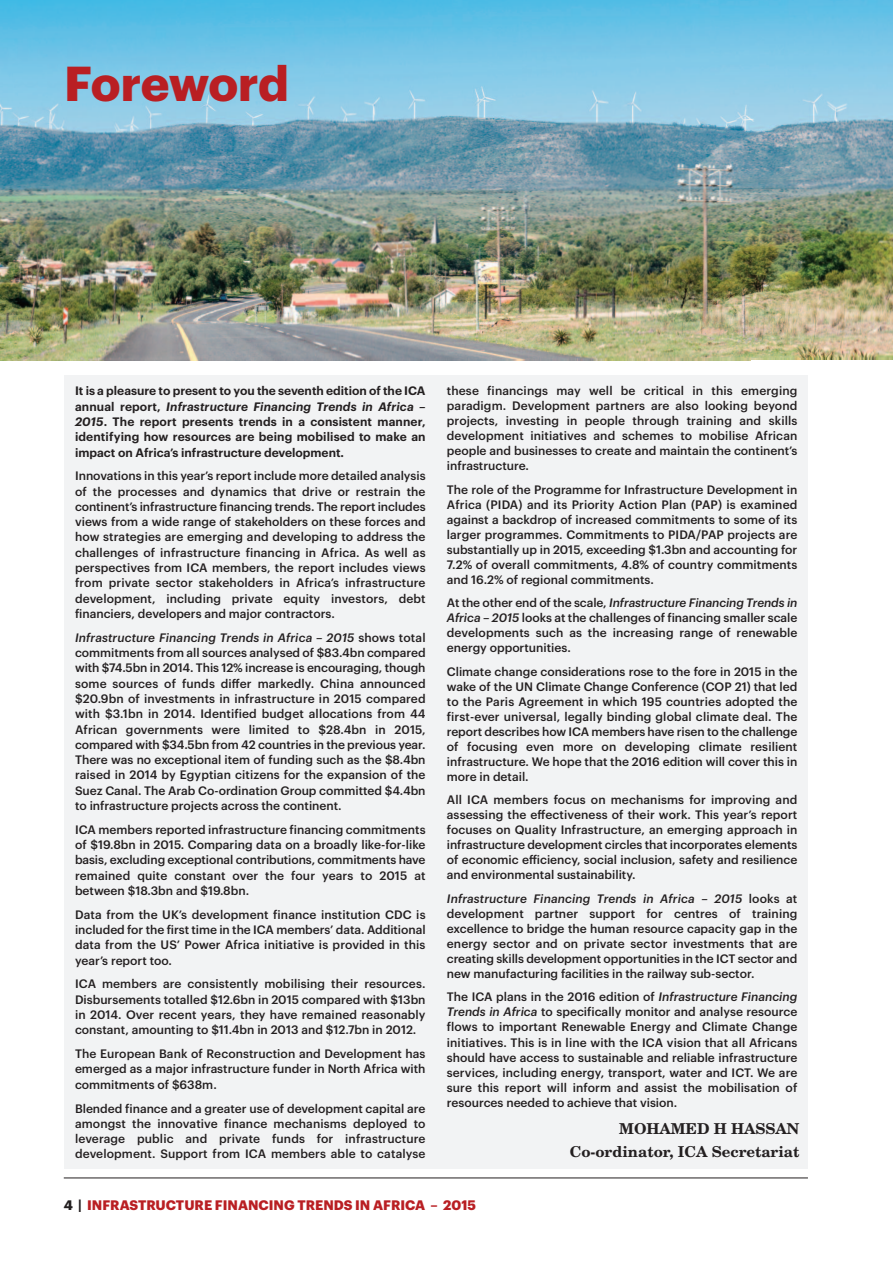
<style>
.page{position:relative;width:893px;height:1263px;background:#fff}
.page>*{position:absolute;margin:0;border:0;box-sizing:border-box;transform-origin:0 0}
.t1{font:700 48px "Graphik";letter-spacing:-.01em;color:#b91f23}
.t2{font:700 15px/23.5px "New Century Schlbk";color:#231f20;text-align:right}
.t3{font:700 13.5px "Graphik";color:#b91f23}
.t4{font:500 12px/15px "Graphik";color:#231f20;text-align:justify}
.t5{font:600 12px/15.3px "Graphik";color:#231f20;text-align:justify}
.s1{font-style:italic}
.s2{color:#231f20}
</style>
<div class="page">
<img style="left:0;top:0;width:893px;height:360px">
<hr style="left:64px;top:1177px;width:744px;height:1px;background:#231f20">
<div style="left:65px;top:375px;width:743px;height:793px;background:#f2f3f4"></div>
<h1 class="t1" style="left:64px;top:65px;width:226px">Foreword</h1>
<p class="t5" style="left:75px;top:384px;width:352px">It is a pleasure to present to you the seventh edition of the ICA annual report, <span class="s1">Infrastructure Financing Trends in Africa – 2015</span>. The report presents trends in a consistent manner, identifying how resources are being mobilised to make an impact on Africa’s infrastructure development.</p>
<p class="t4" style="left:75px;top:469px;width:352px">Innovations in this year’s report include more detailed analysis of the processes and dynamics that drive or restrain the continent’s infrastructure financing trends. The report includes views from a wide range of stakeholders on these forces and how strategies are emerging and developing to address the challenges of infrastructure financing in Africa. As well as perspectives from ICA members, the report includes views from private sector stakeholders in Africa’s infrastructure development, including private equity investors, debt financiers, developers and major contractors.</p>
<p class="t4" style="left:75px;top:631px;width:352px"><span class="s1">Infrastructure Financing Trends in Africa – 2015</span> shows total commitments from all sources analysed of $83.4bn compared with $74.5bn in 2014. This 12% increase is encouraging, though some sources of funds differ markedly. China announced $20.9bn of investments in infrastructure in 2015 compared with $3.1bn in 2014. Identified budget allocations from 44<br>African governments were limited to $28.4bn in 2015, compared with $34.5bn from 42 countries in the previous year.<br>There was no exceptional item of funding such as the $8.4bn raised in 2014 by Egyptian citizens for the expansion of the Suez Canal. The Arab Co-ordination Group committed $4.4bn to infrastructure projects across the continent.</p>
<p class="t4" style="left:75px;top:823px;width:352px">ICA members reported infrastructure financing commitments of $19.8bn in 2015. Comparing data on a broadly like-for-like basis, excluding exceptional contributions, commitments have remained quite constant over the four years to 2015 at between $18.3bn and $19.8bn.</p>
<p class="t4" style="left:75px;top:908px;width:352px">Data from the UK’s development finance institution CDC is included for the first time in the ICA members’ data. Additional data from the US’ Power Africa initiative is provided in this year’s report too.</p>
<p class="t4" style="left:75px;top:977px;width:352px">ICA members are consistently mobilising their resources.<br>Disbursements totalled $12.6bn in 2015 compared with $13bn in 2014. Over recent years, they have remained reasonably constant, amounting to $11.4bn in 2013 and $12.7bn in 2012.</p>
<p class="t4" style="left:75px;top:1047px;width:352px">The European Bank of Reconstruction and Development has emerged as a major infrastructure funder in North Africa with commitments of $638m.</p>
<p class="t4" style="left:75px;top:1101px;width:352px">Blended finance and a greater use of development capital are amongst the innovative finance mechanisms deployed to leverage public and private funds for infrastructure development. Support from ICA members able to catalyse</p>
<p class="t4" style="left:447px;top:384px;width:352px">these financings may well be critical in this emerging paradigm. Development partners are also looking beyond projects, investing in people through training and skills development initiatives and schemes to mobilise African people and businesses to create and maintain the continent’s infrastructure.</p>
<p class="t4" style="left:447px;top:483px;width:352px">The role of the Programme for Infrastructure Development in Africa (PIDA) and its Priority Action Plan (PAP) is examined against a backdrop of increased commitments to some of its larger programmes. Commitments to PIDA/PAP projects are substantially up in 2015, exceeding $1.3bn and accounting for 7.2% of overall commitments, 4.8% of country commitments and 16.2% of regional commitments.</p>
<p class="t4" style="left:447px;top:596px;width:352px">At the other end of the scale, <span class="s1">Infrastructure Financing Trends in Africa – 2015</span> looks at the challenges of financing smaller scale developments such as the increasing range of renewable energy opportunities.</p>
<p class="t4" style="left:447px;top:665px;width:352px">Climate change considerations rose to the fore in 2015 in the wake of the UN Climate Change Conference (COP 21) that led to the Paris Agreement in which 195 countries adopted the first-ever universal, legally binding global climate deal. The report describes how ICA members have risen to the challenge of focusing even more on developing climate resilient infrastructure. We hope that the 2016 edition will cover this in more in detail.</p>
<p class="t4" style="left:447px;top:793px;width:352px">All ICA members focus on mechanisms for improving and assessing the effectiveness of their work. This year’s report focuses on Quality Infrastructure, an emerging approach in infrastructure development circles that incorporates elements of economic efficiency, social inclusion, safety and resilience and environmental sustainability.</p>
<p class="t4" style="left:447px;top:892px;width:352px"><span class="s1">Infrastructure Financing Trends in Africa – 2015</span> looks at development partner support for centres of training excellence to bridge the human resource capacity gap in the energy sector and on private sector investments that are creating skills development opportunities in the ICT sector and new manufacturing facilities in the railway sub-sector.</p>
<p class="t4" style="left:447px;top:990px;width:352px">The ICA plans in the 2016 edition of <span class="s1">Infrastructure Financing Trends in Africa</span> to specifically monitor and analyse resource flows to important Renewable Energy and Climate Change initiatives. This is in line with the ICA vision that all Africans should have access to sustainable and reliable infrastructure services, including energy, transport, water and ICT. We are sure this report will inform and assist the mobilisation of resources needed to achieve that vision.</p>
<p class="t2" style="left:570px;top:1118px;width:231px">MOHAMED H HASSAN<br>Co-ordinator, ICA Secretariat</p>
<p class="t3" style="left:64px;top:1200px;width:414px"><span class="s2">4 |</span> INFRASTRUCTURE FINANCING TRENDS IN AFRICA – 2015</p>
</div>
